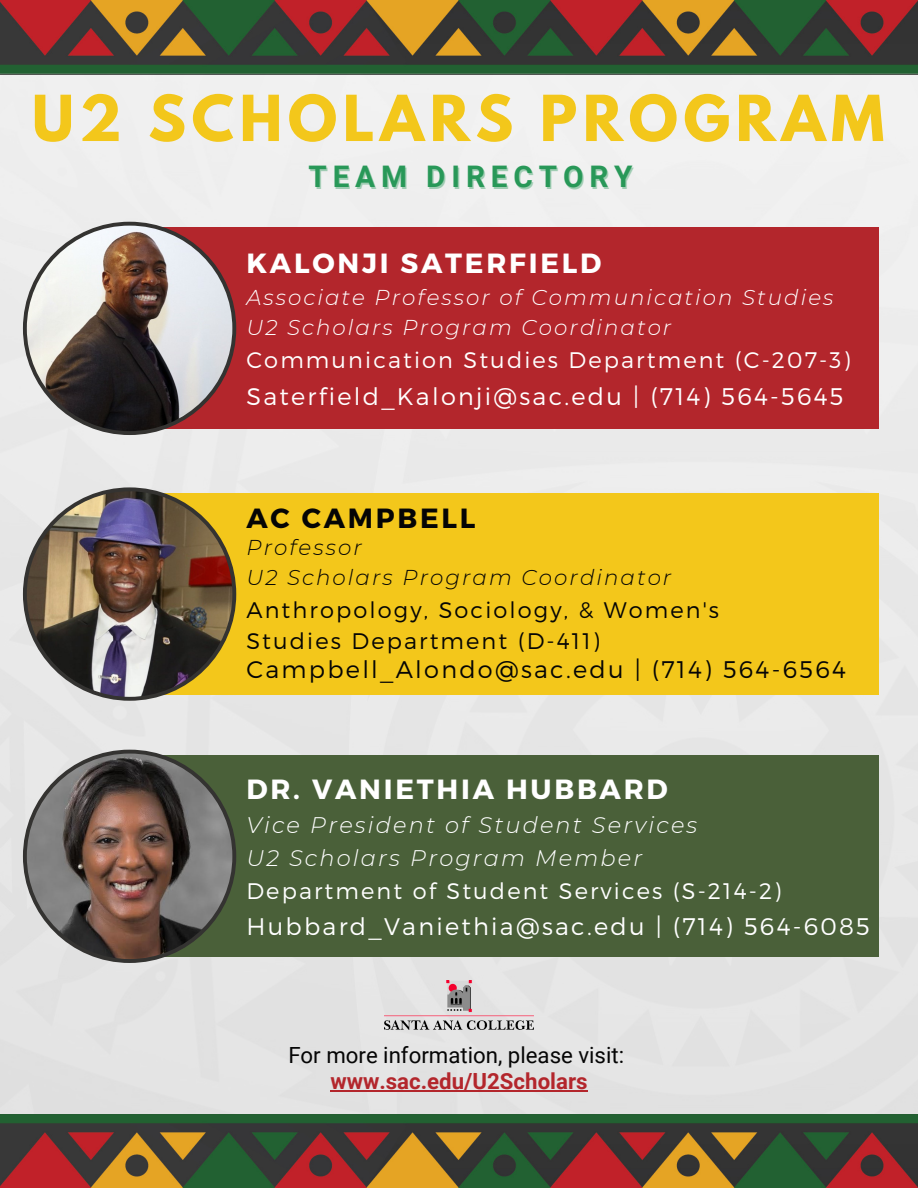
<style>
.page{position:relative;width:918px;height:1188px;background:#fff}
.page>*{position:absolute;margin:0;border:0;box-sizing:border-box;transform-origin:0 0}
.t1{font:700 56.1px "League Spartan";letter-spacing:.1em;color:#f3c71b}
.t2{font:700 29.7px "Roboto";letter-spacing:.195em;color:#289858}
.t3{font:700 27.75px "Montserrat";letter-spacing:.1em;color:#fff}
.t4{font:700 27.75px "Montserrat";letter-spacing:.1em;color:#050505}
.t5{font:300 24px "Montserrat";letter-spacing:.095em;color:#fff}
.t6{font:300 24px "Montserrat";letter-spacing:.095em;color:#050505}
.t7{font:300 22.5px "Montserrat";letter-spacing:.095em;color:#fff}
.t8{font:300 22.5px/31.5px "Montserrat";letter-spacing:.095em;color:#050505}
.t9{font:italic 300 22.5px/32.7px "Montserrat";letter-spacing:.095em;color:#fff}
.t10{font:22.2px "Roboto";color:#050505}
.t11{font:700 22.2px "Roboto";color:#b3262c}
.t12{font:italic 300 21.45px/30.3px "Montserrat";letter-spacing:.095em;color:#fff}
.t13{font:italic 300 21.45px/30.3px "Montserrat";letter-spacing:.095em;color:#050505}
</style>
<div class="page">
<img style="left:0;top:0;width:918px;height:1114px">
<img style="left:0;top:1114px;width:918px;height:74px">
<div style="left:130px;top:228px;width:749px;height:201px;background:#b3262c"></div>
<svg style="left:23px;top:222px;width:213px;height:213px"></svg>
<div style="left:130px;top:493px;width:749px;height:202px;background:#f3c71b"></div>
<img style="left:23px;top:487px;width:213px;height:214px">
<div style="left:130px;top:755px;width:749px;height:202px;background:#4a6039"></div>
<svg style="left:23px;top:750px;width:213px;height:213px;background:#776d65"></svg>
<img style="left:385px;top:981px;width:148px;height:48px">
<hr style="left:330px;top:1090px;width:258px;height:2px;background:#b3262c">
<h1 class="t1" style="left:32px;top:91px;width:854px">U2 SCHOLARS PROGRAM</h1>
<p class="t2" style="left:308px;top:160px;width:326px">TEAM DIRECTORY</p>
<p class="t3" style="left:246px;top:245px;width:357px">KALONJI SATERFIELD</p>
<p class="t12" style="left:246px;top:282px;width:589px">Associate Professor of Communication Studies<br>U2 Scholars Program Coordinator</p>
<p class="t7" style="left:246px;top:345px;width:606px">Communication Studies Department (C-207-3)</p>
<p class="t5" style="left:246px;top:381px;width:599px">Saterfield_Kalonji@sac.edu | (714) 564-5645</p>
<p class="t4" style="left:246px;top:501px;width:230px">AC CAMPBELL</p>
<p class="t13" style="left:246px;top:532px;width:427px">Professor<br>U2 Scholars Program Coordinator</p>
<p class="t8" style="left:246px;top:593px;width:474px">Anthropology, Sociology, &amp; Women's<br>Studies Department (D-411)</p>
<p class="t6" style="left:246px;top:654px;width:601px">Campbell_Alondo@sac.edu | (714) 564-6564</p>
<p class="t3" style="left:246px;top:771px;width:423px">DR. VANIETHIA HUBBARD</p>
<p class="t9" style="left:246px;top:809px;width:452px">Vice President of Student Services<br>U2 Scholars Program Member</p>
<p class="t7" style="left:246px;top:876px;width:537px">Department of Student Services (S-214-2)</p>
<p class="t5" style="left:246px;top:911px;width:625px">Hubbard_Vaniethia@sac.edu | (714) 564-6085</p>
<p class="t10" style="left:288px;top:1043px;width:337px">For more information, please visit:</p>
<p class="t11" style="left:330px;top:1069px;width:259px">www.sac.edu/U2Scholars</p>
</div>
